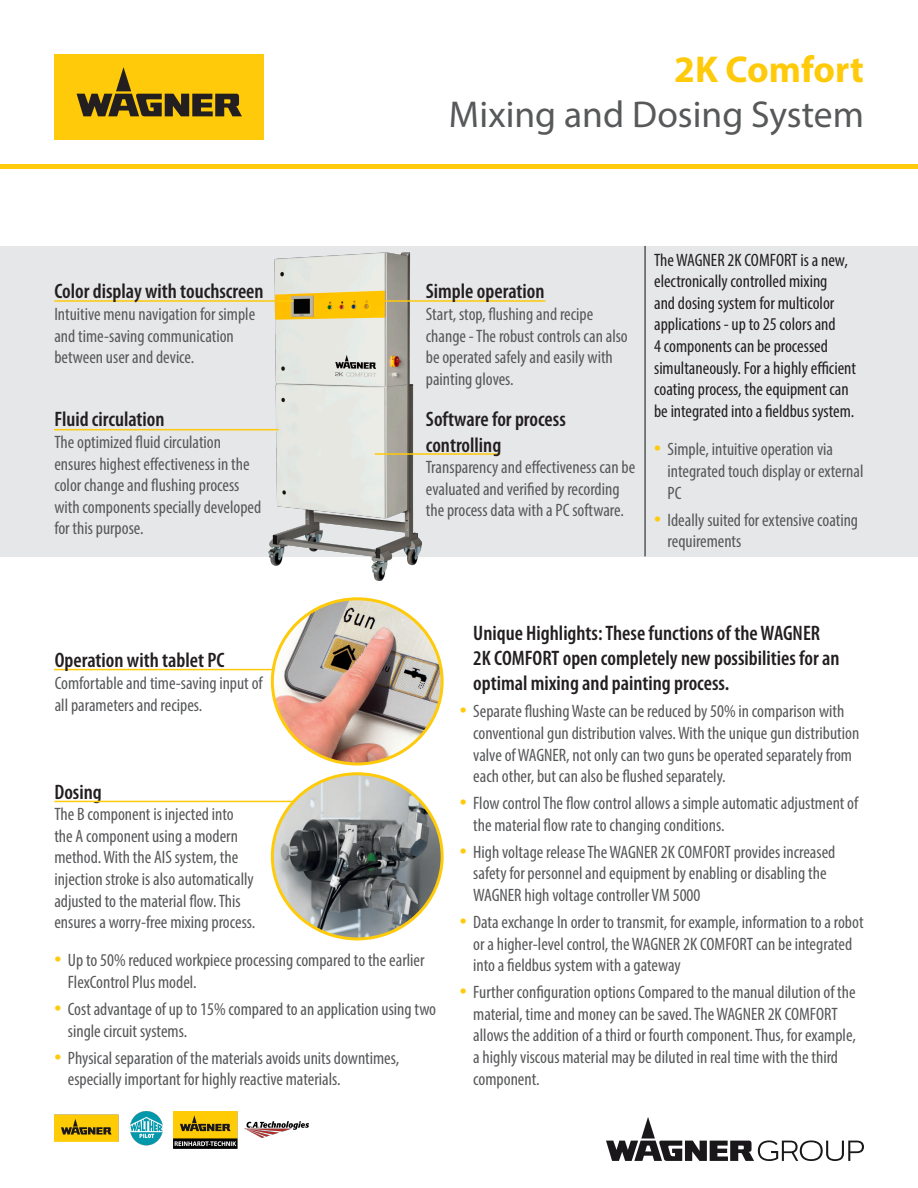
<style>
.page{position:relative;width:918px;height:1188px;background:#fff}
.page>*{position:absolute;margin:0;border:0;box-sizing:border-box;transform-origin:0 0}
.t1{font:37.5px "Myriad Pro";color:#57585a}
.t2{font:700 37.5px "Myriad Pro";color:#feca0a}
.t3{font:600 condensed 21px/25.2px "Myriad Pro";color:#231f20}
.t4{font:condensed 18px/21.6px "Myriad Pro";color:#57585a}
.t5{font:condensed 18px/21.6px "Myriad Pro";color:#231f20}
.s1{font-size:27px;color:#feca0a}
</style>
<div class="page">
<div style="left:0;top:246px;width:918px;height:310px;background:#e6e7e9"></div>
<div style="left:0;top:164px;width:918px;height:5px;background:#feca0a"></div>
<div style="left:54px;top:54px;width:210px;height:85px;background:#feca0a"></div>
<svg style="left:77px;top:67px;width:165px;height:49px"></svg>
<img style="left:272px;top:599px;width:169px;height:165px">
<img style="left:272px;top:774px;width:170px;height:165px">
<hr style="left:54px;top:669px;width:220px;height:1px;background:#feca0a">
<hr style="left:54px;top:801px;width:240px;height:1px;background:#feca0a">
<hr style="left:644px;top:246px;width:2px;height:310px;background:#57585a">
<img style="left:269px;top:252px;width:153px;height:328px">
<hr style="left:54px;top:300px;width:240px;height:2px;background:#feca0a">
<hr style="left:384px;top:300px;width:162px;height:2px;background:#feca0a">
<hr style="left:375px;top:453px;width:125px;height:2px;background:#feca0a">
<hr style="left:54px;top:429px;width:225px;height:1px;background:#feca0a">
<svg style="left:606px;top:1117px;width:258px;height:44px"></svg>
<img style="left:54px;top:1112px;width:254px;height:36px">
<p class="t3" style="left:54px;top:278px;width:211px">Color display with touchscreen</p>
<p class="t4" style="left:54px;top:303px;width:202px">Intuitive menu navigation for simple and time-saving communication between user and device.</p>
<p class="t3" style="left:54px;top:406px;width:112px">Fluid circulation</p>
<p class="t4" style="left:54px;top:431px;width:208px">The optimized fluid circulation ensures highest effectiveness in the color change and flushing process with components specially developed for this purpose.</p>
<p class="t2" style="left:674px;top:45px;width:191px">2K Comfort</p>
<p class="t1" style="left:449px;top:91px;width:417px">Mixing and Dosing System</p>
<p class="t3" style="left:426px;top:278px;width:120px">Simple operation</p>
<p class="t4" style="left:426px;top:303px;width:203px">Start, stop, flushing and recipe change - The robust controls can also be operated safely and easily with painting gloves.</p>
<p class="t3" style="left:426px;top:406px;width:141px">Software for process controlling</p>
<p class="t4" style="left:426px;top:456px;width:211px">Transparency and effectiveness can be evaluated and verified by recording the process data with a PC software.</p>
<p class="t5" style="left:654px;top:249px;width:203px">The WAGNER 2K COMFORT is a new, electronically controlled mixing<br>and dosing system for multicolor applications - up to 25 colors and<br>4 components can be processed simultaneously. For a highly efficient coating process, the equipment can be integrated into a fieldbus system.</p>
<p class="t4" style="left:668px;top:439px;width:197px;text-indent:-14px"><span class="s1">•</span> Simple, intuitive operation via integrated touch display or external<br>PC</p>
<p class="t4" style="left:668px;top:509px;width:192px;text-indent:-14px"><span class="s1">•</span> Ideally suited for extensive coating requirements</p>
<p class="t3" style="left:55px;top:647px;width:171px">Operation with tablet PC</p>
<p class="t4" style="left:55px;top:672px;width:209px">Comfortable and time-saving input of all parameters and recipes.</p>
<p class="t3" style="left:54px;top:779px;width:49px">Dosing</p>
<p class="t4" style="left:54px;top:803px;width:202px">The B component is injected into the A component using a modern method. With the AIS system, the injection stroke is also automatically adjusted to the material flow. This ensures a worry-free mixing process.</p>
<p class="t4" style="left:68px;top:949px;width:358px;text-indent:-14px"><span class="s1">•</span> Up to 50% reduced workpiece processing compared to the earlier<br>FlexControl Plus model.</p>
<p class="t4" style="left:68px;top:998px;width:370px;text-indent:-14px"><span class="s1">•</span> Cost advantage of up to 15% compared to an application using two single circuit systems.</p>
<p class="t4" style="left:68px;top:1047px;width:333px;text-indent:-14px"><span class="s1">•</span> Physical separation of the materials avoids units downtimes, especially important for highly reactive materials.</p>
<p class="t3" style="left:473px;top:620px;width:368px">Unique Highlights: These functions of the WAGNER<br>2K COMFORT open completely new possibilities for an optimal mixing and painting process.</p>
<p class="t4" style="left:473px;top:700px;width:388px;text-indent:-14px"><span class="s1">•</span> Separate flushing Waste can be reduced by 50% in comparison with conventional gun distribution valves. With the unique gun distribution valve of WAGNER, not only can two guns be operated separately from each other, but can also be flushed separately.</p>
<p class="t4" style="left:473px;top:792px;width:387px;text-indent:-14px"><span class="s1">•</span> Flow control The flow control allows a simple automatic adjustment of the material flow rate to changing conditions.</p>
<p class="t4" style="left:473px;top:841px;width:364px;text-indent:-14px"><span class="s1">•</span> High voltage release The WAGNER 2K COMFORT provides increased safety for personnel and equipment by enabling or disabling the<br>WAGNER high voltage controller VM 5000</p>
<p class="t4" style="left:473px;top:911px;width:392px;text-indent:-14px"><span class="s1">•</span> Data exchange In order to transmit, for example, information to a robot or a higher-level control, the WAGNER 2K COMFORT can be integrated into a fieldbus system with a gateway</p>
<p class="t4" style="left:473px;top:981px;width:384px;text-indent:-14px"><span class="s1">•</span> Further configuration options Compared to the manual dilution of the material, time and money can be saved. The WAGNER 2K COMFORT allows the addition of a third or fourth component. Thus, for example, a highly viscous material may be diluted in real time with the third component.</p>
</div>
